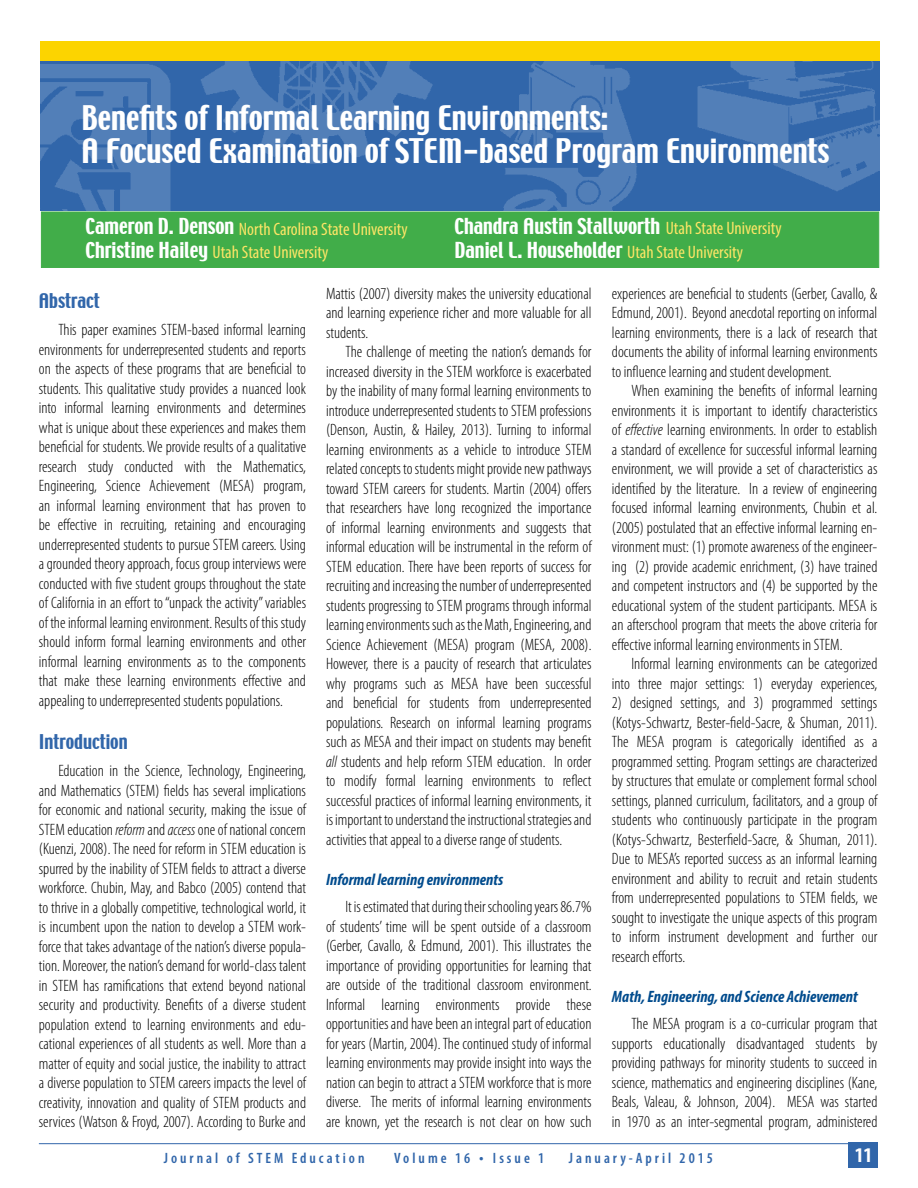
<style>
.page{position:relative;width:918px;height:1188px;background:#fff}
.page>*{position:absolute;margin:0;border:0;box-sizing:border-box;transform-origin:0 0}
.t1{font:30px/33px "Techno";color:#fff}
.t2{font:700 condensed 21px "Myriad Pro";color:#fff}
.t3{font:19.5px "Techno";color:#fff}
.t4{font:condensed 18px "Myriad Pro";color:#fde566}
.t5{font:18px "Techno";color:#3166aa}
.t6{font:300 condensed 16.5px/19.5px "Myriad Pro";color:#000;text-align:justify}
.t7{font:italic 700 condensed 16.5px "Myriad Pro";color:#004b8d}
.t8{font:600 condensed 15px "Myriad Pro";letter-spacing:.2em;color:#3166aa}
.s1{font-family:"Techno";font-stretch:normal;font-size:19.5px;color:#fff}
.s2{font-family:"Myriad Pro";font-stretch:condensed;font-size:18px;color:#fde566}
.s3{font-style:italic}
.s4{font-size:16.5px}
</style>
<div class="page">
<hr style="left:39px;top:1143px;width:816px;height:1px;background:#3166aa">
<div style="left:848px;top:1143px;width:30px;height:25px;background:#3166aa"></div>
<div style="left:40px;top:45px;width:839px;height:166px;background:#3166aa"></div>
<img style="left:489px;top:60px;width:154px;height:151px">
<img style="left:182px;top:60px;width:277px;height:104px">
<img style="left:696px;top:60px;width:183px;height:131px">
<img style="left:40px;top:64px;width:131px;height:147px">
<div style="left:40px;top:41px;width:840px;height:19px;background:#fcd400"></div>
<div style="left:41px;top:212px;width:838px;height:56px;background:#41ad49"></div>
<h1 class="t1" style="left:82px;top:103px;width:749px">Benefits of Informal Learning Environments:<br>A Focused Examination of STEM-based Program Environments</h1>
<p class="t4" style="left:86px;top:218px;width:324px"><span class="s1">Cameron D. Denson</span> North Carolina State University</p>
<p class="t3" style="left:455px;top:213px;width:329px">Chandra Austin Stallworth <span class="s2">Utah State University</span></p>
<p class="t4" style="left:86px;top:241px;width:244px"><span class="s1">Christine Hailey</span> Utah State University</p>
<p class="t3" style="left:455px;top:237px;width:290px">Daniel L. Householder <span class="s2">Utah State University</span></p>
<p class="t5" style="left:39px;top:289px;width:62px">Abstract</p>
<p class="t6" style="left:39px;top:320px;width:269px;text-indent:20px">This paper examines STEM-based informal learning environments for underrepresented students and reports on the aspects of these programs that are beneficial to students. This qualitative study provides a nuanced look into informal learning environments and determines what is unique about these experiences and makes them beneficial for students. We provide results of a qualitative research study conducted with the Mathematics, Engineering, Science Achievement (MESA) program, an informal learning environment that has proven to be effective in recruiting, retaining and encouraging underrepresented students to pursue STEM careers. Using a grounded theory approach, focus group interviews were conducted with five student groups throughout the state of California in an effort to “unpack the activity” variables of the informal learning environment. Results of this study should inform formal learning environments and other informal learning environments as to the components that make these learning environments effective and appealing to underrepresented students populations.</p>
<p class="t5" style="left:39px;top:730px;width:90px">Introduction</p>
<p class="t6" style="left:39px;top:761px;width:269px;text-indent:20px">Education in the Science, Technology, Engineering, and Mathematics (STEM) fields has several implications for economic and national security, making the issue of STEM education <span class="s3">reform</span> and <span class="s3">access</span> one of national concern (Kuenzi, 2008). The need for reform in STEM education is spurred by the inability of STEM fields to attract a diverse workforce. Chubin, May, and Babco (2005) contend that to thrive in a globally competitive, technological world, it is incumbent upon the nation to develop a STEM work&shy;force that takes advantage of the nation’s diverse popula&shy;tion. Moreover, the nation’s demand for world-class talent in STEM has ramifications that extend beyond national security and productivity. Benefits of a diverse student population extend to learning environments and edu&shy;cational experiences of all students as well. More than a matter of equity and social justice, the inability to attract a diverse population to STEM careers impacts the level of creativity, innovation and quality of STEM products and services (Watson &amp; Froyd, 2007). According to Burke and</p>
<p class="t6" style="left:326px;top:283px;width:267px">Mattis (2007) diversity makes the university educational and learning experience richer and more valuable for all students.</p>
<p class="t6" style="left:326px;top:342px;width:267px;text-indent:20px">The challenge of meeting the nation’s demands for increased diversity in the STEM workforce is exacerbated by the inability of many formal learning environments to introduce underrepresented students to STEM professions (Denson, Austin, &amp; Hailey, 2013). Turning to informal learning environments as a vehicle to introduce STEM related concepts to students might provide new pathways toward STEM careers for students. Martin (2004) offers that researchers have long recognized the importance of informal learning environments and suggests that informal education will be instrumental in the reform of STEM education. There have been reports of success for recruiting and increasing the number of underrepresented students progressing to STEM programs through informal learning environments such as the Math, Engineering, and Science Achievement (MESA) program (MESA, 2008).<br>However, there is a paucity of research that articulates why programs such as MESA have been successful and beneficial for students from underrepresented populations. Research on informal learning programs such as MESA and their impact on students may benefit <span class="s3">all</span> students and help reform STEM education. In order to modify formal learning environments to reflect successful practices of informal learning environments, it is important to understand the instructional strategies and activities that appeal to a diverse range of students.</p>
<p class="t7" style="left:326px;top:869px;width:179px">Informal learning environments</p>
<p class="t6" style="left:326px;top:897px;width:267px;text-indent:20px">It is estimated that during their schooling years 86.7% of students’ time will be spent outside of a classroom (Gerber, Cavallo, &amp; Edmund, 2001). This illustrates the importance of providing opportunities for learning that are outside of the traditional classroom environment.<br>Informal learning environments provide these opportunities and have been an integral part of education for years (Martin, 2004). The continued study of informal learning environments may provide insight into ways the nation can begin to attract a STEM workforce that is more diverse. The merits of informal learning environments are known, yet the research is not clear on how such</p>
<p class="t6" style="left:612px;top:283px;width:267px">experiences are beneficial to students (Gerber, Cavallo, &amp; Edmund, 2001). Beyond anecdotal reporting on informal learning environments, there is a lack of research that documents the ability of informal learning environments to influence learning and student development.</p>
<p class="t6" style="left:612px;top:381px;width:267px;text-indent:20px">When examining the benefits of informal learning environments it is important to identify characteristics of <span class="s3">effective</span> learning environments. In order to establish a standard of excellence for successful informal learning environment, we will provide a set of characteristics as identified by the literature. In a review of engineering focused informal learning environments, Chubin et al. (2005) postulated that an effective informal learning en&shy;vironment must: (1) promote awareness of the engineer&shy;ing (2) provide academic enrichment, (3) have trained and competent instructors and (4) be supported by the educational system of the student participants. MESA is an afterschool program that meets the above criteria for effective informal learning environments in STEM.</p>
<p class="t6" style="left:612px;top:654px;width:267px;text-align:right">Informal learning environments can be categorized into three major settings: 1) everyday experiences,</p>
<p class="t6" style="left:612px;top:693px;width:267px">2) designed settings, and 3) programmed settings (Kotys-Schwartz, Bester-field-Sacre, &amp; Shuman, 2011).<br>The MESA program is categorically identified as a programmed setting. Program settings are characterized by structures that emulate or complement formal school settings, planned curriculum, facilitators, and a group of students who continuously participate in the program (Kotys-Schwartz, Besterfield-Sacre, &amp; Shuman, 2011).<br>Due to MESA’s reported success as an informal learning environment and ability to recruit and retain students from underrepresented populations to STEM fields, we sought to investigate the unique aspects of this program to inform instrument development and further our research efforts.</p>
<p class="t7" style="left:612px;top:986px;width:247px">Math, Engineering, and Science Achievement</p>
<p class="t6" style="left:612px;top:1014px;width:267px;text-indent:20px">The MESA program is a co-curricular program that supports educationally disadvantaged students by providing pathways for minority students to succeed in science, mathematics and engineering disciplines (Kane, Beals, Valeau, &amp; Johnson, 2004). MESA was started in 1970 as an inter-segmental program, administered</p>
<p class="t8" style="left:164px;top:1149px;width:202px">Journal of STEM Education</p>
<p class="t8" style="left:394px;top:1149px;width:152px">Volume 16 <span class="s4">•</span> Issue 1</p>
<p class="t8" style="left:569px;top:1149px;width:146px">January-April 2015</p>
<p class="t2" style="left:855px;top:1142px;width:19px">11</p>
</div>
